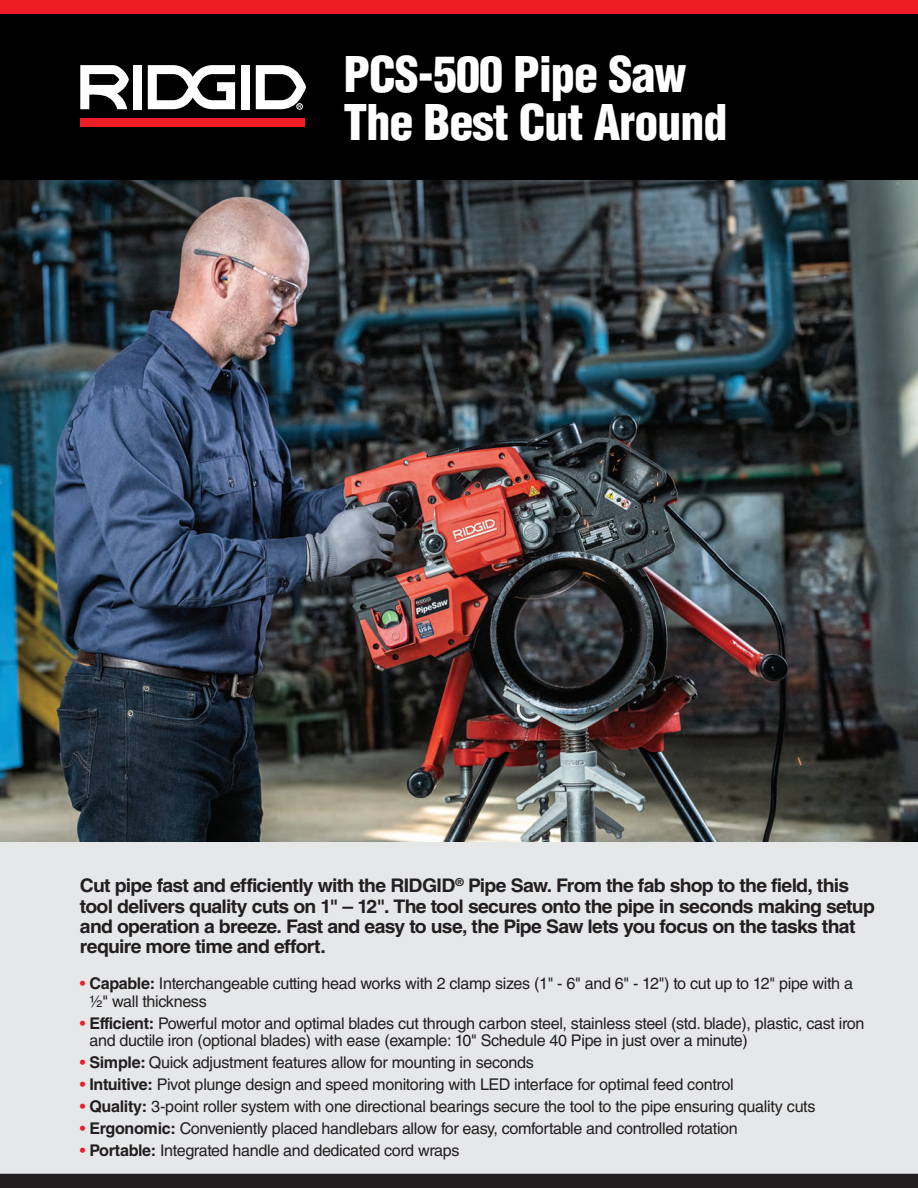
<style>
.page{position:relative;width:918px;height:1188px;background:#fff}
.page>*{position:absolute;margin:0;border:0;box-sizing:border-box;transform-origin:0 0}
.t1{font:900 condensed 48px/48.3px "Helvetica LT Std";letter-spacing:-.02em;color:#fff}
.t2{font:700 18.75px/20.2px "Helvetica LT Std";letter-spacing:-.035em;color:#231f20;scale:1.04 1}
.t3{font:16.2px/17.5px "Helvetica LT Std";letter-spacing:-.02em;color:#231f20}
.s1{color:#ee1d23}
.s2{font-weight:700}
</style>
<div class="page">
<img style="left:0;top:180px;width:918px;height:662px">
<div style="left:0;top:842px;width:918px;height:344px;background:#e6e7e9"></div>
<div style="left:0;top:1174px;width:918px;height:14px;background:#231f20"></div>
<div style="left:0;top:10px;width:918px;height:170px;background:#000"></div>
<div style="left:80px;top:118px;width:224px;height:9px;background:#ee1d23"></div>
<div style="left:133px;top:65px;width:9px;height:44px;background:#fff"></div>
<div style="left:241px;top:65px;width:9px;height:44px;background:#fff"></div>
<svg style="left:80px;top:65px;width:49px;height:44px"></svg>
<svg style="left:148px;top:65px;width:87px;height:44px"></svg>
<div style="left:296px;top:103px;width:7px;height:7px;border:1px solid #fff;border-radius:50%"></div>
<svg style="left:256px;top:65px;width:50px;height:44px"></svg>
<div style="left:0;top:0;width:918px;height:14px;background:#ee1d23"></div>
<h1 class="t1" style="left:344px;top:50px;width:386px">PCS-500 Pipe Saw<br>The Best Cut Around</h1>
<p class="t2" style="left:80px;top:875px;width:766px">Cut pipe fast and efficiently with the RIDGID<sup>®</sup> Pipe Saw. From the fab shop to the field, this tool delivers quality cuts on 1" – 12". The tool secures onto the pipe in seconds making setup and operation a breeze. Fast and easy to use, the Pipe Saw lets you focus on the tasks that require more time and effort.</p>
<p class="t3" style="left:89px;top:974px;width:765px;text-indent:-9px"><span class="s1">•</span> <span class="s2">Capable:</span> Interchangeable cutting head works with 2 clamp sizes (1" - 6" and 6" - 12") to cut up to 12" pipe with a ½" wall thickness</p>
<p class="t3" style="left:89px;top:1014px;width:777px;text-indent:-9px"><span class="s1">•</span> <span class="s2">Efficient:</span> Powerful motor and optimal blades cut through carbon steel, stainless steel (std. blade), plastic, cast iron and ductile iron (optional blades) with ease (example: 10" Schedule 40 Pipe in just over a minute)</p>
<p class="t3" style="left:80px;top:1054px;width:455px"><span class="s1">•</span> <span class="s2">Simple:</span> Quick adjustment features allow for mounting in seconds</p>
<p class="t3" style="left:80px;top:1076px;width:655px"><span class="s1">•</span> <span class="s2">Intuitive:</span> Pivot plunge design and speed monitoring with LED interface for optimal feed control</p>
<p class="t3" style="left:80px;top:1098px;width:737px"><span class="s1">•</span> <span class="s2">Quality:</span> 3-point roller system with one directional bearings secure the tool to the pipe ensuring quality cuts</p>
<p class="t3" style="left:80px;top:1119px;width:659px"><span class="s1">•</span> <span class="s2">Ergonomic:</span> Conveniently placed handlebars allow for easy, comfortable and controlled rotation</p>
<p class="t3" style="left:80px;top:1141px;width:381px"><span class="s1">•</span> <span class="s2">Portable:</span> Integrated handle and dedicated cord wraps</p>
</div>
